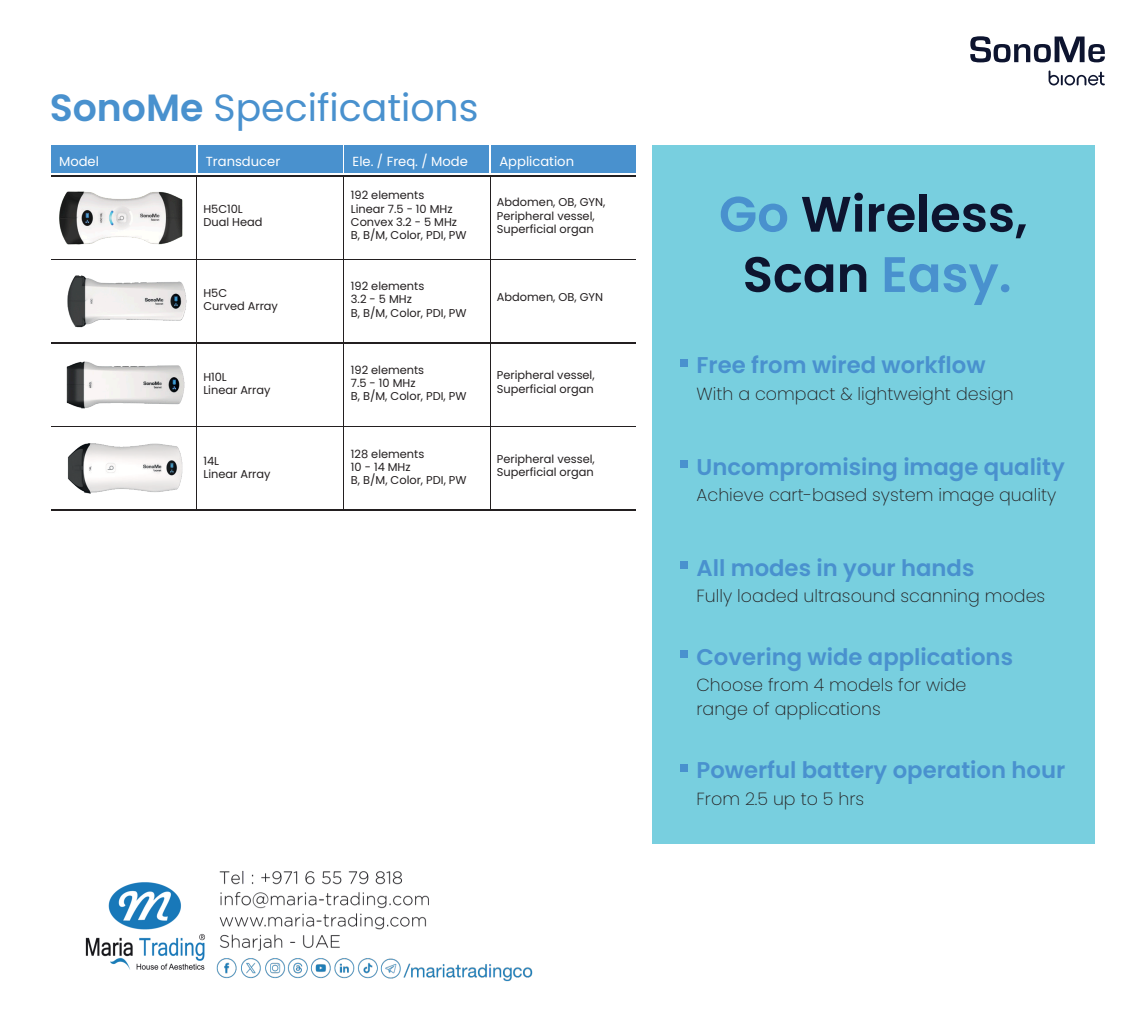
<style>
.page{position:relative;width:1146px;height:1018px;background:#fff}
.page>*{position:absolute;margin:0;border:0;box-sizing:border-box;transform-origin:0 0}
.t1{font:37.8px "Poppins";color:#4991ce}
.t2{font:600 22.75px "Poppins";color:#4991ce}
.t3{font:200 17.5px/23.6px "Poppins";color:#231f20}
.t4{font:13.12px "Poppins";color:#fff}
.t5{font:11.38px/13.1px "Poppins";color:#231f20}
.s1{font-weight:600}
</style>
<div class="page">
<div style="left:652px;top:145px;width:442px;height:698px;background:#78cfdf"></div>
<div style="left:51px;top:145px;width:144px;height:27px;background:#4991ce"></div>
<div style="left:198px;top:145px;width:144px;height:27px;background:#4991ce"></div>
<div style="left:345px;top:145px;width:144px;height:27px;background:#4991ce"></div>
<div style="left:492px;top:145px;width:144px;height:27px;background:#4991ce"></div>
<hr style="left:51px;top:175px;width:585px;height:1px;background:#231f20">
<hr style="left:51px;top:259px;width:585px;height:1px;background:#231f20">
<hr style="left:51px;top:342px;width:585px;height:1px;background:#231f20">
<hr style="left:51px;top:426px;width:585px;height:1px;background:#231f20">
<hr style="left:51px;top:509px;width:585px;height:1px;background:#231f20">
<hr style="left:343px;top:176px;width:1px;height:334px;background:#231f20">
<hr style="left:490px;top:176px;width:1px;height:334px;background:#231f20">
<hr style="left:196px;top:176px;width:1px;height:334px;background:#231f20">
<img style="left:59px;top:191px;width:124px;height:54px">
<div style="left:680px;top:359px;width:7px;height:7px;background:#4991ce"></div>
<div style="left:680px;top:460px;width:7px;height:7px;background:#4991ce"></div>
<div style="left:680px;top:561px;width:7px;height:7px;background:#4991ce"></div>
<div style="left:680px;top:650px;width:7px;height:7px;background:#4991ce"></div>
<div style="left:680px;top:764px;width:7px;height:7px;background:#4991ce"></div>
<svg style="left:745px;top:257px;width:88px;height:35px"></svg>
<svg style="left:840px;top:264px;width:26px;height:28px"></svg>
<svg style="left:885px;top:257px;width:124px;height:48px"></svg>
<svg style="left:721px;top:196px;width:66px;height:36px"></svg>
<svg style="left:802px;top:192px;width:61px;height:40px"></svg>
<svg style="left:869px;top:203px;width:46px;height:29px"></svg>
<div style="left:920px;top:195px;width:7px;height:36px;background:#0d142f"></div>
<svg style="left:932px;top:203px;width:94px;height:35px"></svg>
<svg style="left:970px;top:36px;width:135px;height:26px"></svg>
<svg style="left:1048px;top:70px;width:57px;height:15px"></svg>
<img style="left:67px;top:443px;width:116px;height:51px">
<img style="left:66px;top:361px;width:119px;height:48px">
<img style="left:67px;top:275px;width:120px;height:53px">
<img style="left:85px;top:882px;width:120px;height:88px">
<img style="left:216px;top:870px;width:317px;height:112px">
<h1 class="t1" style="left:50px;top:81px;width:430px"><span class="s1">SonoMe</span> Specifications</h1>
<p class="t4" style="left:59px;top:152px;width:41px">Model</p>
<p class="t4" style="left:206px;top:152px;width:76px">Transducer</p>
<p class="t4" style="left:353px;top:152px;width:117px">Ele. / Freq. / Mode</p>
<p class="t4" style="left:499px;top:152px;width:76px">Application</p>
<h4 class="t5" style="left:203px;top:202px;width:61px">H5C10L<br>Dual Head</h4>
<p class="t5" style="left:351px;top:189px;width:117px">192 elements<br>Linear 7.5 - 10 MHz<br>Convex 3.2 - 5 MHz<br>B, B/M, Color, PDI, PW</p>
<p class="t5" style="left:497px;top:196px;width:110px">Abdomen, OB, GYN,<br>Peripheral vessel,<br>Superficial organ</p>
<p class="t5" style="left:203px;top:287px;width:76px">H5C<br>Curved Array</p>
<p class="t5" style="left:351px;top:280px;width:117px">192 elements<br>3.2 - 5 MHz<br>B, B/M, Color, PDI, PW</p>
<h4 class="t5" style="left:497px;top:290px;width:108px">Abdomen, OB, GYN</h4>
<h4 class="t5" style="left:203px;top:370px;width:69px">H10L<br>Linear Array</h4>
<p class="t5" style="left:351px;top:363px;width:117px">192 elements<br>7.5 - 10 MHz<br>B, B/M, Color, PDI, PW</p>
<p class="t5" style="left:497px;top:369px;width:99px">Peripheral vessel,<br>Superficial organ</p>
<p class="t5" style="left:203px;top:454px;width:69px">14L<br>Linear Array</p>
<p class="t5" style="left:351px;top:447px;width:117px">128 elements<br>10 - 14 MHz<br>B, B/M, Color, PDI, PW</p>
<h4 class="t5" style="left:497px;top:452px;width:99px">Peripheral vessel,<br>Superficial organ</h4>
<p class="t2" style="left:696px;top:349px;width:291px">Free from wired workflow</p>
<p class="t3" style="left:696px;top:381px;width:319px">With a compact &amp; lightweight design</p>
<p class="t2" style="left:696px;top:450px;width:370px">Uncompromising image quality</p>
<p class="t3" style="left:696px;top:483px;width:361px">Achieve cart-based system image quality</p>
<p class="t2" style="left:696px;top:552px;width:279px">All modes in your hands</p>
<p class="t3" style="left:696px;top:584px;width:350px">Fully loaded ultrasound scanning modes</p>
<p class="t2" style="left:696px;top:640px;width:318px">Covering wide applications</p>
<p class="t3" style="left:696px;top:673px;width:272px">Choose from 4 models for wide range of applications</p>
<h3 class="t2" style="left:696px;top:754px;width:370px">Powerful battery operation hour</h3>
<h3 class="t3" style="left:696px;top:786px;width:169px">From 2.5 up to 5 hrs</h3>
</div>
